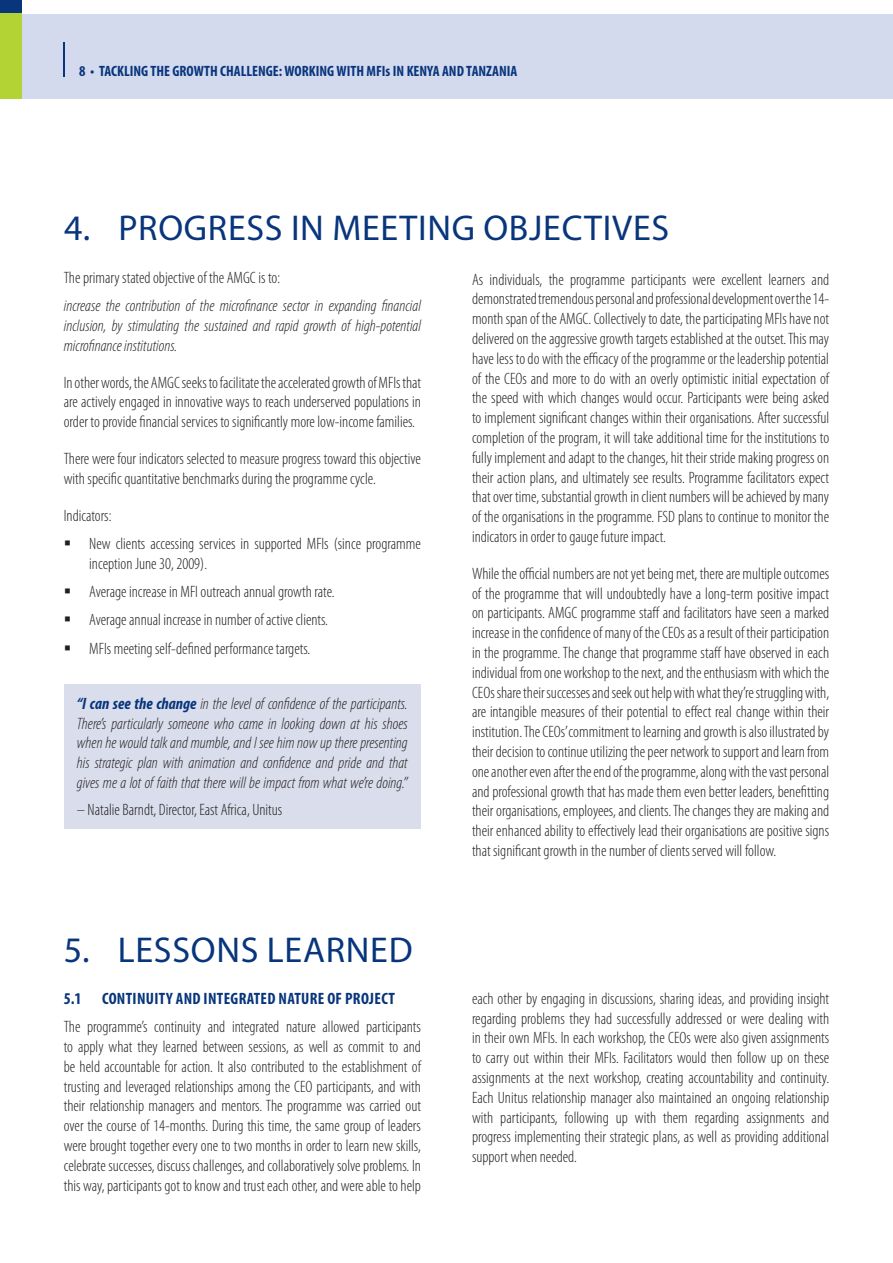
<style>
.page{position:relative;width:893px;height:1263px;background:#fff}
.page>*{position:absolute;margin:0;border:0;box-sizing:border-box;transform-origin:0 0}
.t1{font:36px "Myriad Pro";letter-spacing:.02em;color:#08357c}
.FSD_Body_Text{font:300 condensed 16.5px/19.8px "Myriad Pro";color:#231f20;text-align:justify}
.FSD_Body_Text-2{font:italic 300 condensed 16.5px/19.8px "Myriad Pro";color:#231f20;text-align:justify}
.FSD_bullets{font:300 condensed 16.5px/19.8px "Myriad Pro";color:#231f20}
.FSD_Numerical_sub-he{font:700 condensed 16.5px "Myriad Pro";letter-spacing:.02em;color:#08357c}
.t2{font:700 condensed 15px "Myriad Pro";color:#08357c}
.s1{font-weight:700;color:#08357c}
.s2{font-style:italic}
</style>
<div class="page">
<div style="left:0;top:0;width:21px;height:16px;background:#08357c"></div>
<div style="left:0;top:14px;width:893px;height:85px;background:#d4daee"></div>
<div style="left:0;top:13px;width:21px;height:85px;background:#b3d234"></div>
<hr style="left:63px;top:43px;width:2px;height:33px;background:#08357c">
<div style="left:64px;top:684px;width:357px;height:144px;background:#dadeec"></div>
<p class="t2" style="left:79px;top:63px;width:440px">8 • TACKLING THE GROWTH CHALLENGE: WORKING WITH MFIS IN KENYA AND TANZANIA</p>
<p class="t1" style="left:64px;top:206px;width:96px">4. PROGRE</p>
<p class="t1" style="left:246px;top:206px;width:135px">SS IN MEETING</p>
<p class="t1" style="left:483px;top:206px;width:79px">OBJECTIVE</p>
<p class="t1" style="left:651px;top:206px;width:19px">S</p>
<p class="FSD_Body_Text" style="left:64px;top:268px;width:218px">The primary stated objective of the AMGC is to:</p>
<p class="FSD_Body_Text-2" style="left:64px;top:296px;width:359px">increase the contribution of the microfinance sector in expanding financial inclusion, by stimulating the sustained and rapid growth of high-potential microfinance institutions.</p>
<p class="FSD_Body_Text" style="left:64px;top:373px;width:359px">In other words, the AMGC seeks to facilitate the accelerated growth of MFIs that are actively engaged in innovative ways to reach underserved populations in order to provide financial services to significantly more low-income families.</p>
<p class="FSD_Body_Text" style="left:64px;top:449px;width:359px">There were four indicators selected to measure progress toward this objective with specific quantitative benchmarks during the programme cycle.</p>
<p class="FSD_Body_Text" style="left:64px;top:506px;width:49px">Indicators:</p>
<p class="FSD_bullets" style="left:89px;top:534px;width:333px">New clients accessing services in supported MFIs (since programme inception June 30, 2009).</p>
<p class="FSD_bullets" style="left:89px;top:582px;width:247px">Average increase in MFI outreach annual growth rate.</p>
<p class="FSD_bullets" style="left:89px;top:610px;width:240px">Average annual increase in number of active clients.</p>
<p class="FSD_bullets" style="left:89px;top:639px;width:223px">MFIs meeting self-defined performance targets.</p>
<p class="FSD_Body_Text-2" style="left:77px;top:694px;width:332px"><span class="s1">“I can see the change</span> in the level of confidence of the participants.<br>There’s particularly someone who came in looking down at his shoes when he would talk and mumble, and I see him now up there presenting his strategic plan with animation and confidence and pride and that gives me a lot of faith that there will be impact from what we’re doing.”</p>
<p class="FSD_Body_Text" style="left:77px;top:800px;width:207px"><span class="s2">–</span> Natalie Barndt, Director, East Africa, Unitus</p>
<p class="t1" style="left:64px;top:927px;width:243px">5. LESSONS LEARNED</p>
<p class="FSD_Numerical_sub-he" style="left:64px;top:989px;width:54px">5.1 CONTINUITY</p>
<p class="FSD_Numerical_sub-he" style="left:176px;top:989px;width:41px">AND INTEGRATED</p>
<p class="FSD_Numerical_sub-he" style="left:279px;top:989px;width:18px">NATURE</p>
<p class="FSD_Numerical_sub-he" style="left:327px;top:989px;width:55px">OF PROJECT</p>
<p class="FSD_Body_Text" style="left:64px;top:1017px;width:359px">The programme’s continuity and integrated nature allowed participants to apply what they learned between sessions, as well as commit to and be held accountable for action. It also contributed to the establishment of trusting and leveraged relationships among the CEO participants, and with their relationship managers and mentors. The programme was carried out over the course of 14-months. During this time, the same group of leaders were brought together every one to two months in order to learn new skills, celebrate successes, discuss challenges, and collaboratively solve problems. In this way, participants got to know and trust each other, and were able to help</p>
<p class="FSD_Body_Text" style="left:472px;top:270px;width:359px">As individuals, the programme participants were excellent learners and demonstrated tremendous personal and professional development over the 14- month span of the AMGC. Collectively to date, the participating MFIs have not delivered on the aggressive growth targets established at the outset. This may have less to do with the efficacy of the programme or the leadership potential of the CEOs and more to do with an overly optimistic initial expectation of the speed with which changes would occur. Participants were being asked to implement significant changes within their organisations. After successful completion of the program, it will take additional time for the institutions to fully implement and adapt to the changes, hit their stride making progress on their action plans, and ultimately see results. Programme facilitators expect that over time, substantial growth in client numbers will be achieved by many of the organisations in the programme. FSD plans to continue to monitor the indicators in order to gauge future impact.</p>
<p class="FSD_Body_Text" style="left:472px;top:564px;width:359px">While the official numbers are not yet being met, there are multiple outcomes of the programme that will undoubtedly have a long-term positive impact on participants. AMGC programme staff and facilitators have seen a marked increase in the confidence of many of the CEOs as a result of their participation in the programme. The change that programme staff have observed in each individual from one workshop to the next, and the enthusiasm with which the CEOs share their successes and seek out help with what they’re struggling with, are intangible measures of their potential to effect real change within their institution. The CEOs’commitment to learning and growth is also illustrated by their decision to continue utilizing the peer network to support and learn from one another even after the end of the programme, along with the vast personal and professional growth that has made them even better leaders, benefitting their organisations, employees, and clients. The changes they are making and their enhanced ability to effectively lead their organisations are positive signs that significant growth in the number of clients served will follow.</p>
<p class="FSD_Body_Text" style="left:472px;top:989px;width:359px">each other by engaging in discussions, sharing ideas, and providing insight regarding problems they had successfully addressed or were dealing with in their own MFIs. In each workshop, the CEOs were also given assignments to carry out within their MFIs. Facilitators would then follow up on these assignments at the next workshop, creating accountability and continuity.<br>Each Unitus relationship manager also maintained an ongoing relationship with participants, following up with them regarding assignments and progress implementing their strategic plans, as well as providing additional support when needed.</p>
</div>
